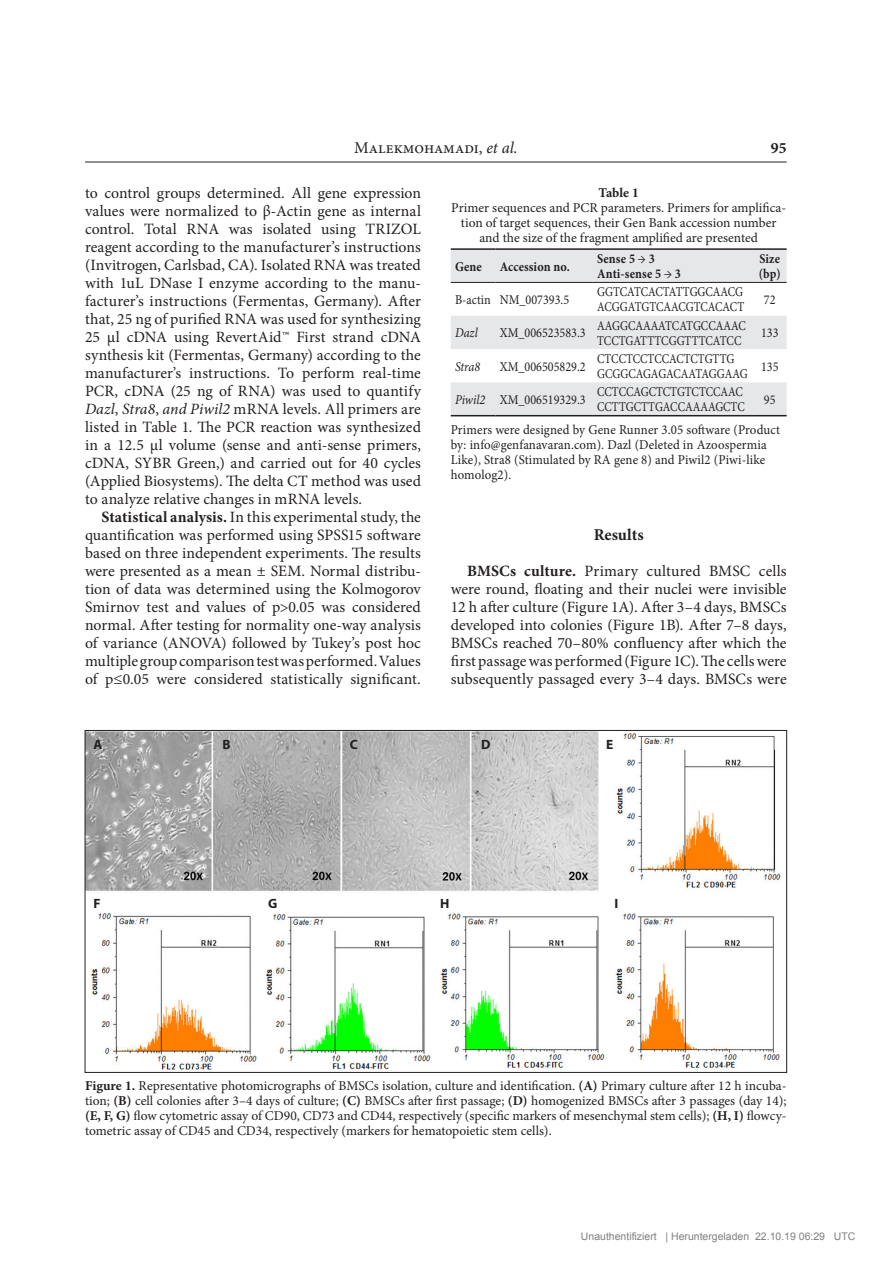
<style>
.page{position:relative;width:893px;height:1263px;background:#fff}
.page>*{position:absolute;margin:0;border:0;box-sizing:border-box;transform-origin:0 0}
.Authors_Header{font:16.5px "Minion Pro";color:#231f20}
.Head_1{font:700 16.5px "Minion Pro";color:#231f20}
.Body{font:15.75px/18px "Minion Pro";letter-spacing:.005em;color:#231f20;text-align:justify}
.Nr__Odd{font:700 15.75px "Minion Pro";color:#231f20}
.Figures{font:13.5px/15px "Minion Pro";letter-spacing:-.005em;color:#231f20;text-align:justify}
.Table_Body{font:13.5px/15px "Minion Pro";color:#231f20;scale:.95 1}
.Table_Body-2{font:13.5px "Minion Pro";color:#231f20;scale:.82 1}
.Table_Name{font:13.5px/15px "Minion Pro";letter-spacing:-.005em;color:#231f20;text-align:center}
.Table_Body-3{font:13.5px "Minion Pro";color:#231f20;scale:.9 1}
.Table_Head{font:700 13.5px/15px "Minion Pro";letter-spacing:.01em;color:#231f20;scale:.9 1}
.Table_Body-4{font:italic 13.5px "Minion Pro";color:#231f20;scale:.9 1}
.Short_Title{font:700 13.5px "Myriad Pro";color:#231f20}
.Table_Name-2{font:700 13.5px "Minion Pro";letter-spacing:-.005em;color:#231f20}
.t1{font:10.5px "Arial";color:#808080}
.s1{font-style:italic}
.s2{font-weight:700}
</style>
<div class="page">
<hr style="left:85px;top:162px;width:702px;height:1px;background:#231f20">
<div style="left:451px;top:250px;width:336px;height:32px;background:#e6e7e9"></div>
<svg style="left:451px;top:316px;width:336px;height:99px"></svg>
<hr style="left:451px;top:248px;width:44px;height:2px;background:#231f20">
<hr style="left:495px;top:248px;width:98px;height:2px;background:#231f20">
<hr style="left:593px;top:248px;width:160px;height:2px;background:#231f20">
<hr style="left:753px;top:248px;width:34px;height:2px;background:#231f20">
<hr style="left:451px;top:415px;width:44px;height:1px;background:#231f20">
<hr style="left:495px;top:415px;width:98px;height:1px;background:#231f20">
<hr style="left:593px;top:415px;width:160px;height:1px;background:#231f20">
<hr style="left:753px;top:415px;width:34px;height:1px;background:#231f20">
<hr style="left:451px;top:282px;width:44px;height:1px;background:#231f20">
<hr style="left:495px;top:282px;width:98px;height:1px;background:#231f20">
<hr style="left:593px;top:282px;width:160px;height:1px;background:#231f20">
<hr style="left:753px;top:282px;width:34px;height:1px;background:#231f20">
<img style="left:87px;top:732px;width:694px;height:339px">
<p class="Authors_Header" style="left:354px;top:137px;width:165px">Malekmohamadi, <span class="s1">et al.</span></p>
<p class="Nr__Odd" style="left:771px;top:137px;width:17px">95</p>
<p class="Body" style="left:85px;top:184px;width:337px">to control groups determined. All gene expression values were normalized to β-Actin gene as internal control. Total RNA was isolated using TRIZOL reagent according to the manufacturer’s instructions (Invitrogen, Carlsbad, CA). Isolated RNA was treated with 1uL DNase I enzyme according to the manu&shy;facturer’s instructions (Fermentas, Germany). After that, 25 ng of purified RNA was used for synthesizing 25 µl cDNA using RevertAid™ First strand cDNA synthesis kit (Fermentas, Germany) according to the manufacturer’s instructions. To perform real-time PCR, cDNA (25 ng of RNA) was used to quantify <span class="s1">Dazl</span>, <span class="s1">Stra8</span>, <span class="s1">and Piwil2</span> mRNA levels. All primers are listed in Table 1. The PCR reaction was synthesized in a 12.5 μl volume (sense and anti-sense primers, cDNA, SYBR Green,) and carried out for 40 cycles (Applied Biosystems). The delta CT method was used to analyze relative changes in mRNA levels.</p>
<p class="Body" style="left:85px;top:508px;width:337px;text-indent:16px"><span class="s2">Statistical analysis.</span> In this experimental study, the quantification was performed using SPSS15 software based on three independent experiments. The results were presented as a mean ± SEM. Normal distribu&shy;tion of data was determined using the Kolmogorov Smirnov test and values of p&gt;0.05 was considered normal. After testing for normality one-way analysis of variance (ANOVA) followed by Tukey’s post hoc multiple group comparison test was performed. Values of p≤0.05 were considered statistically significant.</p>
<p class="Table_Name-2" style="left:599px;top:183px;width:42px">Table 1</p>
<p class="Table_Name" style="left:451px;top:201px;width:336px">Primer sequences and PCR parameters. Primers for amplifica&shy;tion of target sequences, their Gen Bank accession number and the size of the fragment amplified are presented</p>
<p class="Table_Head" style="left:455px;top:259px;width:31px">Gene</p>
<p class="Table_Head" style="left:500px;top:259px;width:79px">Accession no.</p>
<p class="Table_Head" style="left:597px;top:251px;width:66px">Sense 5 → 3</p>
<p class="Table_Head" style="left:597px;top:266px;width:95px">Anti-sense 5 → 3</p>
<p class="Table_Head" style="left:759px;top:251px;width:26px">Size (bp)</p>
<p class="Table_Body-2" style="left:597px;top:283px;width:180px">GGTCATCACTATTGGCAACG</p>
<p class="Table_Body-2" style="left:597px;top:298px;width:181px">ACGGATGTCAACGTCACACT</p>
<p class="Table_Body-3" style="left:455px;top:291px;width:41px">Β-actin</p>
<p class="Table_Body-3" style="left:500px;top:291px;width:79px">NM_007393.5</p>
<p class="Table_Body-3" style="left:764px;top:291px;width:15px">72</p>
<p class="Table_Body-2" style="left:597px;top:316px;width:183px">AAGGCAAAATCATGCCAAAC</p>
<p class="Table_Body-2" style="left:597px;top:331px;width:177px">TCCTGATTTCGGTTTCATCC</p>
<p class="Table_Body-4" style="left:455px;top:324px;width:27px">Dazl</p>
<p class="Table_Body-3" style="left:500px;top:324px;width:97px">XM_006523583.3</p>
<p class="Table_Body-3" style="left:761px;top:324px;width:21px">133</p>
<p class="Table_Body-2" style="left:597px;top:350px;width:169px">CTCCTCCTCCACTCTGTTG</p>
<p class="Table_Body-2" style="left:597px;top:365px;width:185px">GCGGCAGAGACAATAGGAAG</p>
<p class="Table_Body-4" style="left:455px;top:357px;width:29px">Stra8</p>
<p class="Table_Body-3" style="left:500px;top:357px;width:97px">XM_006505829.2</p>
<p class="Table_Body-3" style="left:761px;top:357px;width:21px">135</p>
<p class="Table_Body-2" style="left:597px;top:383px;width:179px">CCTCCAGCTCTGTCTCCAAC</p>
<p class="Table_Body-2" style="left:597px;top:398px;width:181px">CCTTGCTTGACCAAAAGCTC</p>
<p class="Table_Body-4" style="left:455px;top:390px;width:35px">Piwil2</p>
<p class="Table_Body-3" style="left:500px;top:391px;width:97px">XM_006519329.3</p>
<p class="Table_Body-3" style="left:764px;top:391px;width:15px">95</p>
<p class="Table_Body" style="left:451px;top:422px;width:348px">Primers were designed by Gene Runner 3.05 software (Product by: info@genfanavaran.com). Dazl (Deleted in Azoospermia Like), Stra8 (Stimulated by RA gene 8) and Piwil2 (Piwi-like homolog2).</p>
<p class="Head_1" style="left:594px;top:523px;width:51px">Results</p>
<p class="Body" style="left:451px;top:562px;width:337px;text-indent:16px"><span class="s2">BMSCs culture.</span> Primary cultured BMSC cells were round, floating and their nuclei were invisible 12 h after culture (Figure 1A). After 3–4 days, BMSCs developed into colonies (Figure 1B). After 7–8 days, BMSCs reached 70–80% confluency after which the first passage was performed (Figure 1C). The cells were subsequently passaged every 3–4 days. BMSCs were</p>
<p class="Short_Title" style="left:94px;top:736px;width:10px">A</p>
<p class="Short_Title" style="left:222px;top:736px;width:10px">B</p>
<p class="Short_Title" style="left:350px;top:736px;width:10px">C</p>
<p class="Short_Title" style="left:481px;top:736px;width:11px">D</p>
<p class="Short_Title" style="left:606px;top:736px;width:9px">E</p>
<p class="Short_Title" style="left:94px;top:895px;width:9px">F</p>
<p class="Short_Title" style="left:268px;top:895px;width:11px">G</p>
<p class="Short_Title" style="left:440px;top:895px;width:11px">H</p>
<p class="Short_Title" style="left:615px;top:895px;width:5px">I</p>
<p class="Figures" style="left:85px;top:1078px;width:703px"><span class="s2">Figure 1.</span> Representative photomicrographs of BMSCs isolation, culture and identification. <span class="s2">(A)</span> Primary culture after 12 h incuba&shy;tion; <span class="s2">(B)</span> cell colonies after 3–4 days of culture; <span class="s2">(C)</span> BMSCs after first passage; <span class="s2">(D)</span> homogenized BMSCs after 3 passages (day 14); <span class="s2">(E, F, G)</span> flow cytometric assay of CD90, CD73 and CD44, respectively (specific markers of mesenchymal stem cells); <span class="s2">(H, I)</span> flowcy&shy;tometric assay of CD45 and CD34, respectively (markers for hematopoietic stem cells).</p>
<p class="t1" style="left:581px;top:1233px;width:276px">Unauthentifiziert | Heruntergeladen 22.10.19 06:29 UTC</p>
</div>
